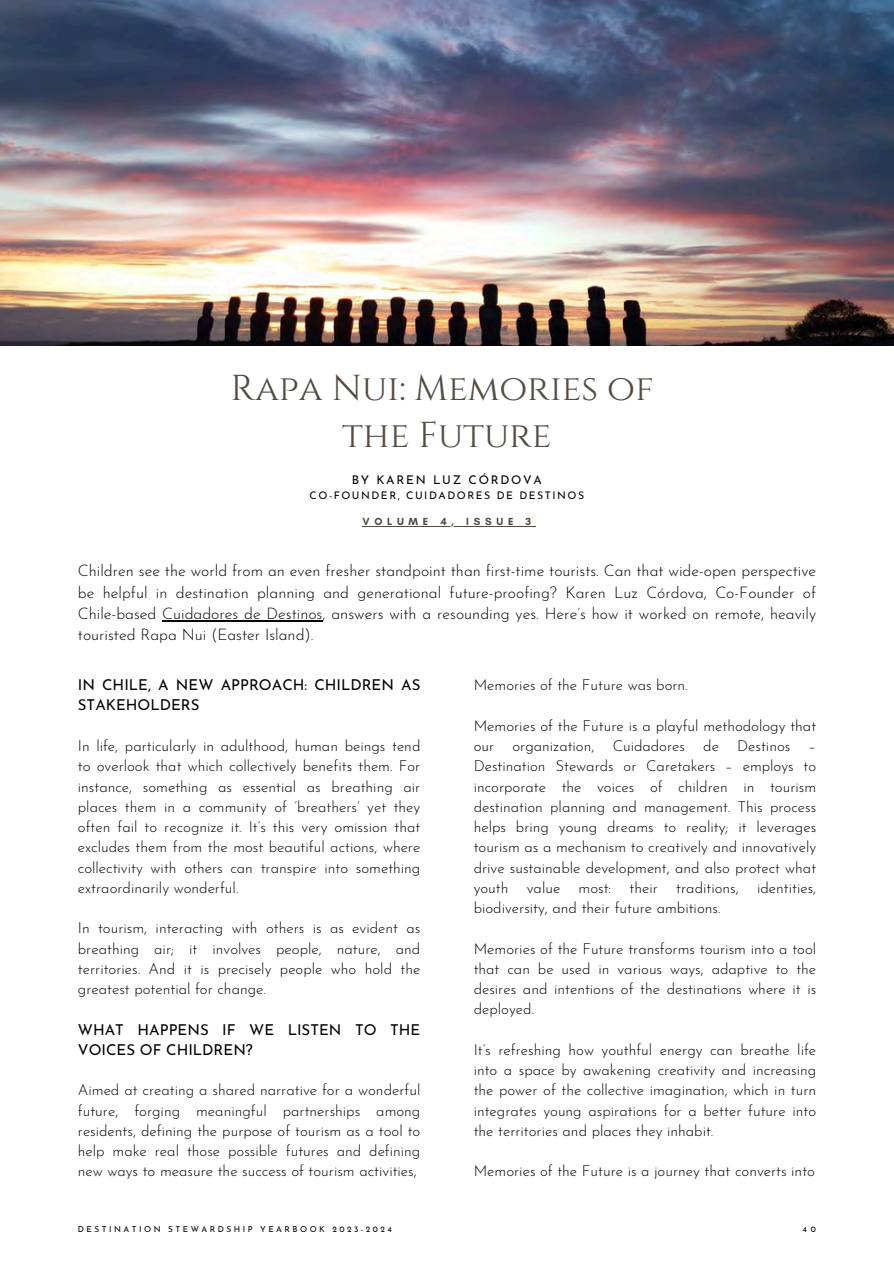
<style>
.page{position:relative;width:894px;height:1264px;background:#fff}
.page>*{position:absolute;margin:0;border:0;box-sizing:border-box;transform-origin:0 0}
.t1{font:36px/46.2px "Cinzel";color:#544b43;text-align:center}
.t2{font:300 15.75px/21.5px "Josefin Sans";color:#000;text-align:justify}
.t3{font:300 15px/20.2px "Josefin Sans";color:#000;text-align:justify}
.t4{font:15px/20.2px "Josefin Sans";color:#000}
.t5{font:12px "Josefin Sans";letter-spacing:.145em;color:#000}
.t6{font:10.5px "Josefin Sans";letter-spacing:.145em;color:#000}
.t7{font:700 10.5px "Glacial Indifference";letter-spacing:.45em;color:#544b43}
.t8{font:8.25px "Josefin Sans";letter-spacing:.3em;color:#000}
</style>
<div class="page">
<hr style="left:162px;top:620px;width:160px;height:1px;background:#000">
<img style="left:0;top:0;width:893px;height:345px">
<hr style="left:362px;top:525px;width:174px;height:1px;background:#544b43">
<h1 class="t1" style="left:230px;top:366px;width:425px">Rapa Nui: Memories of the Future</h1>
<p class="t5" style="left:351px;top:474px;width:192px">BY KAREN LUZ CÓRDOVA</p>
<p class="t6" style="left:309px;top:491px;width:276px">CO-FOUNDER, CUIDADORES DE DESTINOS</p>
<p class="t7" style="left:362px;top:515px;width:170px">VOLUME 4, ISSUE 3</p>
<p class="t2" style="left:78px;top:561px;width:739px">Children see the world from an even fresher standpoint than first-time tourists. Can that wide-open perspective be helpful in destination planning and generational future-proofing? Karen Luz Córdova, Co-Founder of Chile-based Cuidadores de Destinos, answers with a resounding yes. Here’s how it worked on remote, heavily touristed Rapa Nui (Easter Island).</p>
<p class="t4" style="left:78px;top:676px;width:344px">IN CHILE, A NEW APPROACH: CHILDREN AS<br>STAKEHOLDERS</p>
<p class="t3" style="left:78px;top:737px;width:344px">In life, particularly in adulthood, human beings tend to overlook that which collectively benefits them. For instance, something as essential as breathing air places them in a community of ‘breathers’ yet they often fail to recognize it. It’s this very omission that excludes them from the most beautiful actions, where collectivity with others can transpire into something extraordinarily wonderful.</p>
<p class="t3" style="left:78px;top:919px;width:344px">In tourism, interacting with others is as evident as breathing air; it involves people, nature, and territories. And it is precisely people who hold the greatest potential for change.</p>
<p class="t4" style="left:78px;top:1020px;width:344px">WHAT HAPPENS IF WE LISTEN TO THE<br>VOICES OF CHILDREN?</p>
<p class="t3" style="left:78px;top:1081px;width:344px">Aimed at creating a shared narrative for a wonderful future, forging meaningful partnerships among residents, defining the purpose of tourism as a tool to help make real those possible futures and defining new ways to measure the success of tourism activities,</p>
<p class="t3" style="left:473px;top:676px;width:215px">Memories of the Future was born.</p>
<p class="t3" style="left:473px;top:716px;width:344px">Memories of the Future is a playful methodology that our organization, Cuidadores de Destinos – Destination Stewards or Caretakers – employs to incorporate the voices of children in tourism destination planning and management. This process helps bring young dreams to reality; it leverages tourism as a mechanism to creatively and innovatively drive sustainable development, and also protect what youth value most: their traditions, identities, biodiversity, and their future ambitions.</p>
<p class="t3" style="left:473px;top:939px;width:344px">Memories of the Future transforms tourism into a tool that can be used in various ways, adaptive to the desires and intentions of the destinations where it is deployed.</p>
<p class="t3" style="left:473px;top:1040px;width:344px">It’s refreshing how youthful energy can breathe life into a space by awakening creativity and increasing the power of the collective imagination, which in turn integrates young aspirations for a better future into the territories and places they inhabit.</p>
<p class="t3" style="left:473px;top:1162px;width:343px">Memories of the Future is a journey that converts into</p>
<p class="t8" style="left:78px;top:1225px;width:315px">DESTINATION STEWARDSHIP YEARBOOK 2023-2024</p>
<p class="t8" style="left:802px;top:1225px;width:15px">4 0</p>
</div>
